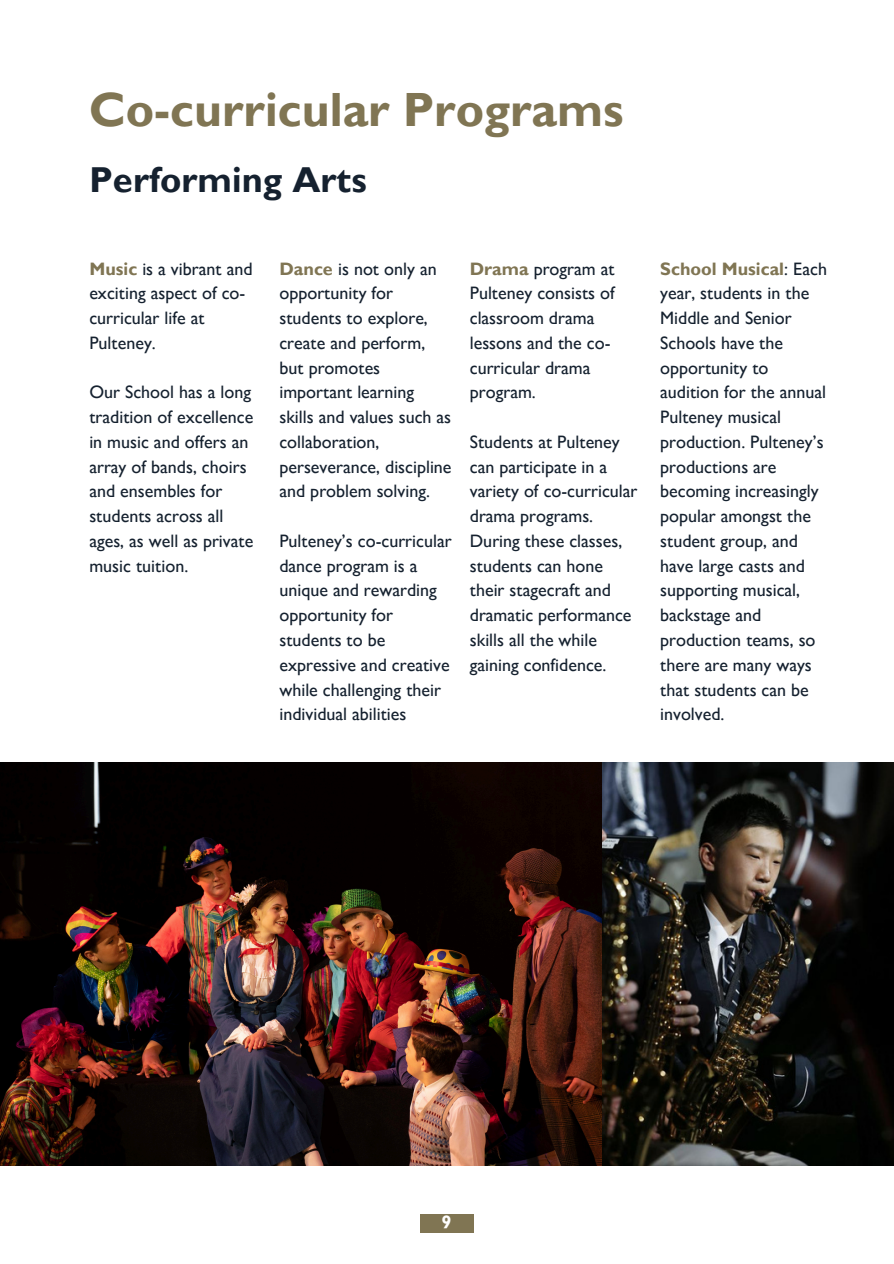
<style>
.page{position:relative;width:894px;height:1264px;background:#fff}
.page>*{position:absolute;margin:0;border:0;box-sizing:border-box;transform-origin:0 0}
.t1{font:700 48px "Gill Sans MT Std";color:#807553}
.t2{font:700 36px "Gill Sans MT Std";color:#15212f}
.t3{font:500 18px/24.8px "Gill Sans MT Std";color:#15212f}
.t4{font:700 18px "Gill Sans MT Std";color:#fff}
.s1{font-weight:700;color:#807553}
</style>
<div class="page">
<div style="left:420px;top:1213px;width:53px;height:19px;background:#807553"></div>
<img style="left:0;top:762px;width:602px;height:402px">
<img style="left:602px;top:762px;width:291px;height:402px">
<h2 class="t1" style="left:89px;top:93px;width:535px">Co-curricular Programs</h2>
<p class="t2" style="left:89px;top:167px;width:279px">Performing Arts</p>
<p class="t3" style="left:89px;top:259px;width:165px"><span class="s1">Music</span> is a vibrant and exciting aspect of co&shy;curricular life at<br>Pulteney.</p>
<p class="t3" style="left:89px;top:383px;width:165px">Our School has a long tradition of excellence in music and offers an array of bands, choirs and ensembles for students across all ages, as well as private music tuition.</p>
<p class="t3" style="left:279px;top:259px;width:174px"><span class="s1">Dance</span> is not only an opportunity for students to explore, create and perform, but promotes important learning skills and values such as collaboration, perseverance, discipline and problem solving.</p>
<p class="t3" style="left:279px;top:531px;width:174px">Pulteney’s co-curricular dance program is a unique and rewarding opportunity for students to be expressive and creative while challenging their individual abilities</p>
<p class="t3" style="left:469px;top:259px;width:146px"><span class="s1">Drama</span> program at<br>Pulteney consists of classroom drama lessons and the co&shy;curricular drama program.</p>
<p class="t3" style="left:469px;top:432px;width:169px">Students at Pulteney can participate in a variety of co-curricular drama programs.<br>During these classes, students can hone their stagecraft and dramatic performance skills all the while gaining confidence.</p>
<p class="t3" style="left:660px;top:259px;width:168px"><span class="s1">School Musical</span>: Each year, students in the<br>Middle and Senior<br>Schools have the opportunity to audition for the annual<br>Pulteney musical production. Pulteney’s productions are becoming increasingly popular amongst the student group, and have large casts and supporting musical, backstage and production teams, so there are many ways that students can be involved.</p>
<h1 class="t4" style="left:441px;top:1215px;width:11px">9</h1>
</div>
